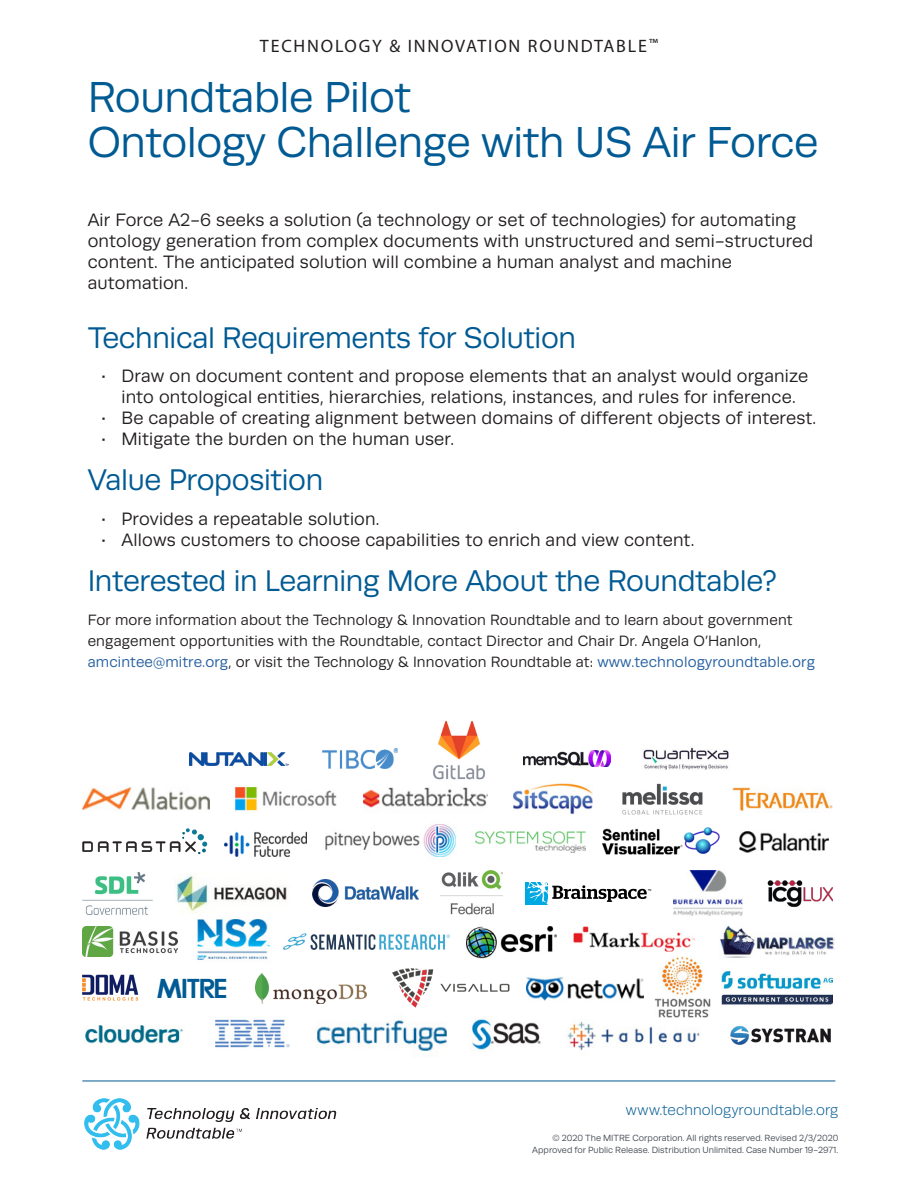
<style>
.page{position:relative;width:918px;height:1188px;background:#fff}
.page>*{position:absolute;margin:0;border:0;box-sizing:border-box;transform-origin:0 0}
.t1{font:43.5px/45px "Runda";letter-spacing:-.01em;color:#005a93}
.t2{font:30px "Runda";letter-spacing:-.01em;color:#005a93}
.t3{font:24px "MITRE";color:#005a93}
.t4{font:18px/21px "Runda";letter-spacing:.01em;color:#231f20}
.t5{font:18px "Myriad Pro";letter-spacing:.1em;color:#231f20}
.t6{font:15px/21px "Runda";letter-spacing:.01em;color:#231f20}
.t7{font:300 15px "Runda";letter-spacing:.005em;color:#005a93}
.t8{font:9px/12px "Runda";letter-spacing:.005em;color:#464b54;text-align:right}
.s1{color:#225e9f}
</style>
<div class="page">
<hr style="left:82px;top:1081px;width:753px;height:1px;background:#005a93">
<img style="left:84px;top:1098px;width:253px;height:52px">
<img style="left:255px;top:933px;width:111px;height:71px">
<img style="left:466px;top:926px;width:91px;height:33px">
<img style="left:315px;top:1020px;width:132px;height:36px">
<img style="left:573px;top:926px;width:122px;height:31px">
<img style="left:720px;top:926px;width:115px;height:32px">
<img style="left:567px;top:1021px;width:133px;height:30px">
<img style="left:216px;top:1019px;width:74px;height:29px">
<img style="left:527px;top:977px;width:117px;height:24px">
<img style="left:654px;top:957px;width:56px;height:61px">
<img style="left:196px;top:913px;width:76px;height:50px">
<img style="left:739px;top:831px;width:90px;height:22px">
<img style="left:472px;top:1019px;width:69px;height:31px">
<img style="left:85px;top:1025px;width:98px;height:19px">
<img style="left:82px;top:926px;width:95px;height:31px">
<img style="left:176px;top:875px;width:111px;height:38px">
<img style="left:767px;top:880px;width:66px;height:27px">
<img style="left:622px;top:783px;width:81px;height:32px">
<img style="left:284px;top:934px;width:165px;height:15px">
<div style="left:525px;top:882px;width:23px;height:23px;background:#00a8e2"></div>
<svg style="left:527px;top:882px;width:124px;height:23px"></svg>
<img style="left:312px;top:880px;width:107px;height:27px">
<img style="left:602px;top:827px;width:118px;height:28px">
<img style="left:82px;top:872px;width:71px;height:43px">
<svg style="left:82px;top:828px;width:125px;height:26px"></svg>
<img style="left:441px;top:871px;width:62px;height:44px">
<img style="left:722px;top:971px;width:111px;height:33px">
<img style="left:730px;top:1026px;width:101px;height:19px">
<img style="left:392px;top:968px;width:118px;height:40px">
<img style="left:82px;top:974px;width:57px;height:27px">
<img style="left:673px;top:871px;width:70px;height:45px">
<img style="left:224px;top:831px;width:82px;height:26px">
<img style="left:476px;top:831px;width:109px;height:22px">
<img style="left:733px;top:787px;width:100px;height:26px">
<img style="left:82px;top:786px;width:127px;height:25px">
<img style="left:363px;top:787px;width:124px;height:21px">
<img style="left:235px;top:786px;width:102px;height:25px">
<img style="left:514px;top:783px;width:79px;height:32px">
<img style="left:325px;top:824px;width:131px;height:33px">
<img style="left:189px;top:752px;width:100px;height:13px">
<img style="left:323px;top:748px;width:74px;height:21px">
<img style="left:524px;top:751px;width:86px;height:16px">
<img style="left:643px;top:747px;width:86px;height:23px">
<img style="left:433px;top:721px;width:52px;height:59px">
<p class="t5" style="left:260px;top:35px;width:400px">TECHNOLOGY &amp; INNOVATION ROUNDTABLE<sup>™</sup></p>
<h1 class="t1" style="left:88px;top:75px;width:732px">Roundtable Pilot<br>Ontology Challenge with US Air Force</h1>
<p class="t4" style="left:88px;top:210px;width:727px">Air Force A2-6 seeks a solution (a technology or set of technologies) for automating ontology generation from complex documents with unstructured and semi-structured content. The anticipated solution will combine a human analyst and machine automation.</p>
<h2 class="t2" style="left:88px;top:321px;width:490px">Technical Requirements for Solution</h2>
<p class="t4" style="left:101px;top:366px;width:709px;text-align:center">• Draw on document content and propose elements that an analyst would organize into ontological entities, hierarchies, relations, instances, and rules for inference.</p>
<p class="t4" style="left:101px;top:408px;width:717px">• Be capable of creating alignment between domains of different objects of interest.</p>
<p class="t4" style="left:101px;top:429px;width:354px">• Mitigate the burden on the human user.</p>
<h2 class="t2" style="left:88px;top:464px;width:237px">Value Proposition</h2>
<p class="t4" style="left:101px;top:508px;width:280px">• Provides a repeatable solution.</p>
<p class="t4" style="left:101px;top:529px;width:595px">• Allows customers to choose capabilities to enrich and view content.</p>
<h2 class="t2" style="left:88px;top:564px;width:691px">Interested in Learning More About the Roundtable?</h2>
<p class="t6" style="left:88px;top:610px;width:729px">For more information about the Technology &amp; Innovation Roundtable and to learn about government engagement opportunities with the Roundtable, contact Director and Chair Dr. Angela O’Hanlon, <span class="s1">amcintee@mitre.org</span>, or visit the Technology &amp; Innovation Roundtable at: <span class="s1">www.technologyroundtable.org</span></p>
<h3 class="t3" style="left:158px;top:978px;width:72px">MITRE</h3>
<p class="t7" style="left:626px;top:1102px;width:214px">www.technologyroundtable.org</p>
<p class="t8" style="left:532px;top:1132px;width:308px">© 2020 The MITRE Corporation. All rights reserved. Revised 2/3/2020<br>Approved for Public Release. Distribution Unlimited. Case Number 19-2971.</p>
</div>
